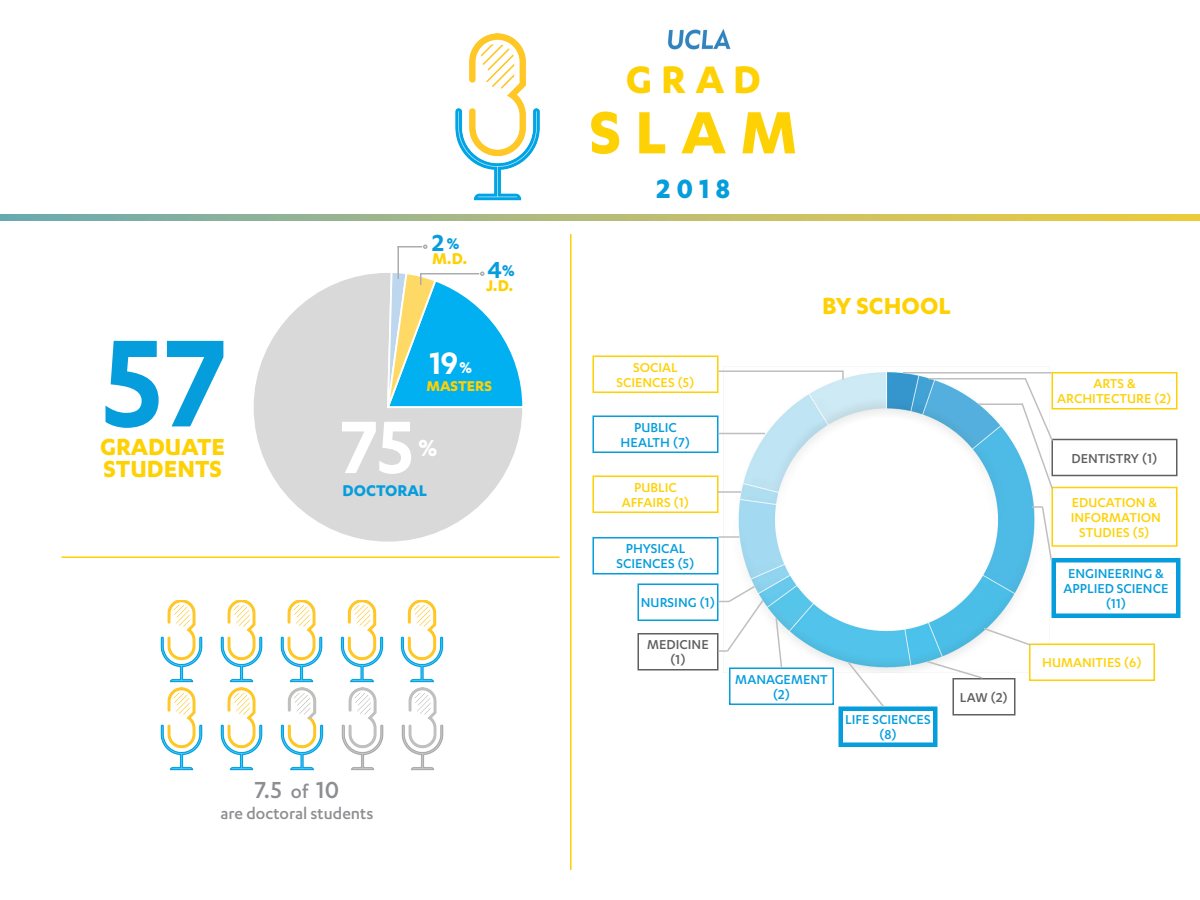
<style>
.page{position:relative;width:1200px;height:900px;background:#fff}
.page>*{position:absolute;margin:0;border:0;box-sizing:border-box;transform-origin:0 0}
.t1{font:600 144px "Karbon";color:#069ddc}
.t2{font:600 86.4px "Karbon";color:#fff}
.t3{font:700 69.3px "Karbon";color:#fed105}
.t4{font:700 44.4px "Karbon";color:#fed105}
.t5{font:600 36px "Karbon";color:#fff}
.t6{font:700 30.75px "Karbon";color:#069ddc}
.t7{font:700 27px "Karbon";color:#fed105}
.t8{font:500 27px "Karbon";color:#8c8e91}
.t9{font:600 27px "Karbon";color:#069ddc}
.t10{font:700 27px "Karbon";color:#fff}
.t11{font:500 18px "Karbon";color:#8c8e91}
.t12{font:700 18px "Karbon";color:#069ddc}
.t13{font:700 18px "Karbon";color:#fed105}
.t14{font:700 18px "Karbon";color:#fff}
.t15{font:700 16.5px "Karbon";color:#fed105}
.t16{font:500 15px/15px "Karbon";color:#069ddc;text-align:center}
.t17{font:500 15px/15px "Karbon";color:#fed105;text-align:center}
.t18{font:500 15px/15px "Karbon";color:#5f5f62;text-align:center}
.s1{font-size:21px}
</style>
<div class="page">
<svg style="left:253px;top:246px;width:261px;height:296px"></svg>
<img style="left:455px;top:33px;width:85px;height:168px">
<hr style="left:570px;top:234px;width:2px;height:636px;background:#fed105">
<hr style="left:62px;top:556px;width:498px;height:2px;background:#fed105">
<svg style="left:0;top:214px;width:1200px;height:6px;background:#b2bb77"></svg>
<img style="left:160px;top:600px;width:43px;height:83px">
<img style="left:220px;top:600px;width:43px;height:83px">
<img style="left:340px;top:600px;width:44px;height:83px">
<img style="left:280px;top:600px;width:43px;height:83px">
<img style="left:400px;top:600px;width:44px;height:83px">
<img style="left:220px;top:688px;width:43px;height:83px">
<img style="left:160px;top:688px;width:43px;height:83px">
<img style="left:280px;top:688px;width:44px;height:83px">
<img style="left:341px;top:688px;width:43px;height:83px">
<img style="left:401px;top:688px;width:43px;height:83px">
<hr style="left:398px;top:246px;width:24px;height:2px;background:#abacb0">
<hr style="left:398px;top:246px;width:1px;height:33px;background:#abacb0">
<img style="left:667px;top:29px;width:64px;height:21px">
<svg style="left:334px;top:265px;width:189px;height:190px"></svg>
<svg style="left:423px;top:244px;width:5px;height:5px"></svg>
<img style="left:723px;top:366px;width:326px;height:307px">
<div style="left:592px;top:356px;width:126px;height:37px;border:2px solid #fed105"></div>
<div style="left:592px;top:416px;width:126px;height:37px;border:2px solid #069ddc"></div>
<div style="left:592px;top:476px;width:126px;height:37px;border:2px solid #fed105"></div>
<div style="left:592px;top:537px;width:126px;height:37px;border:2px solid #069ddc"></div>
<div style="left:638px;top:584px;width:80px;height:37px;border:2px solid #069ddc"></div>
<div style="left:638px;top:633px;width:80px;height:37px;border:2px solid #5f5f62"></div>
<div style="left:730px;top:668px;width:103px;height:36px;background:#fff"></div>
<div style="left:729px;top:668px;width:105px;height:37px;border:2px solid #069ddc"></div>
<div style="left:838px;top:706px;width:100px;height:41px;border:4px solid #069ddc"></div>
<div style="left:952px;top:678px;width:64px;height:38px;border:2px solid #5f5f62"></div>
<div style="left:1030px;top:644px;width:124px;height:36px;background:#fff"></div>
<div style="left:1029px;top:644px;width:126px;height:37px;border:2px solid #fed105"></div>
<div style="left:1052px;top:558px;width:128px;height:60px;border:4px solid #069ddc"></div>
<div style="left:1052px;top:487px;width:126px;height:60px;border:2px solid #fed105"></div>
<div style="left:1052px;top:439px;width:126px;height:37px;border:2px solid #5f5f62"></div>
<div style="left:1052px;top:372px;width:126px;height:38px;border:2px solid #fed105"></div>
<svg style="left:925px;top:660px;width:59px;height:20px"></svg>
<svg style="left:846px;top:660px;width:40px;height:49px"></svg>
<svg style="left:775px;top:616px;width:8px;height:53px"></svg>
<hr style="left:903px;top:372px;width:149px;height:2px;background:#bfbfbf">
<hr style="left:928px;top:378px;width:98px;height:2px;background:#bfbfbf">
<hr style="left:978px;top:404px;width:45px;height:1px;background:#bfbfbf">
<svg style="left:1020px;top:376px;width:34px;height:115px"></svg>
<svg style="left:1032px;top:505px;width:21px;height:58px"></svg>
<svg style="left:982px;top:627px;width:50px;height:20px"></svg>
<hr style="left:718px;top:370px;width:125px;height:2px;background:#bfbfbf">
<svg style="left:842px;top:370px;width:2px;height:10px"></svg>
<hr style="left:718px;top:433px;width:47px;height:1px;background:#bfbfbf">
<hr style="left:717px;top:491px;width:24px;height:2px;background:#bfbfbf">
<hr style="left:718px;top:536px;width:22px;height:2px;background:#bfbfbf">
<svg style="left:718px;top:584px;width:47px;height:69px"></svg>
<p class="t1" style="left:103px;top:301px;width:127px">57</p>
<p class="t7" style="left:104px;top:454px;width:120px">STUDENTS</p>
<p class="t7" style="left:100px;top:431px;width:127px">GRADUATE</p>
<p class="t9" style="left:432px;top:227px;width:13px">2</p>
<p class="t12" style="left:447px;top:234px;width:14px">%</p>
<p class="t13" style="left:432px;top:249px;width:37px">M.D.</p>
<p class="t9" style="left:488px;top:254px;width:16px">4</p>
<p class="t12" style="left:502px;top:261px;width:14px">%</p>
<p class="t13" style="left:486px;top:276px;width:29px">J.D.</p>
<p class="t5" style="left:429px;top:343px;width:30px">19</p>
<p class="t15" style="left:426px;top:377px;width:67px">MASTERS</p>
<p class="t14" style="left:459px;top:357px;width:14px">%</p>
<p class="t2" style="left:341px;top:398px;width:75px">75</p>
<p class="t12" style="left:342px;top:480px;width:86px">DOCTORAL</p>
<p class="t10" style="left:418px;top:433px;width:20px">%</p>
<p class="t8" style="left:255px;top:775px;width:86px">7.5 <span class="s1">of</span> 10</p>
<p class="t11" style="left:220px;top:804px;width:154px">are doctoral students</p>
<p class="t4" style="left:626px;top:54px;width:137px">GRAD</p>
<p class="t3" style="left:589px;top:93px;width:210px">SLAM</p>
<p class="t6" style="left:657px;top:171px;width:75px">2018</p>
<p class="t17" style="left:633px;top:359px;width:46px">SOCIAL</p>
<p class="t17" style="left:616px;top:374px;width:80px">SCIENCES (5)</p>
<p class="t16" style="left:634px;top:419px;width:44px">PUBLIC</p>
<p class="t16" style="left:621px;top:434px;width:71px">HEALTH (7)</p>
<p class="t17" style="left:634px;top:479px;width:44px">PUBLIC</p>
<p class="t17" style="left:622px;top:494px;width:69px">AFFAIRS (1)</p>
<p class="t16" style="left:626px;top:541px;width:61px">PHYSICAL</p>
<p class="t16" style="left:616px;top:556px;width:80px">SCIENCES (5)</p>
<p class="t16" style="left:641px;top:595px;width:76px">NURSING (1)</p>
<p class="t18" style="left:647px;top:637px;width:63px">MEDICINE (1)</p>
<p class="t7" style="left:822px;top:290px;width:130px">BY SCHOOL</p>
<p class="t16" style="left:735px;top:671px;width:94px">MANAGEMENT (2)</p>
<p class="t16" style="left:845px;top:712px;width:87px">LIFE SCIENCES (8)</p>
<p class="t18" style="left:960px;top:689px;width:50px">LAW (2)</p>
<p class="t17" style="left:1057px;top:376px;width:116px">ARTS &amp;<br>ARCHITECTURE (2)</p>
<p class="t18" style="left:1071px;top:450px;width:88px">DENTISTRY (1)</p>
<p class="t17" style="left:1072px;top:494px;width:87px">EDUCATION &amp;</p>
<p class="t17" style="left:1071px;top:509px;width:92px">INFORMATION</p>
<p class="t17" style="left:1079px;top:524px;width:72px">STUDIES (5)</p>
<p class="t16" style="left:1064px;top:566px;width:106px">ENGINEERING &amp;<br>APPLIED SCIENCE (11)</p>
<p class="t17" style="left:1042px;top:655px;width:101px">HUMANITIES (6)</p>
</div>
